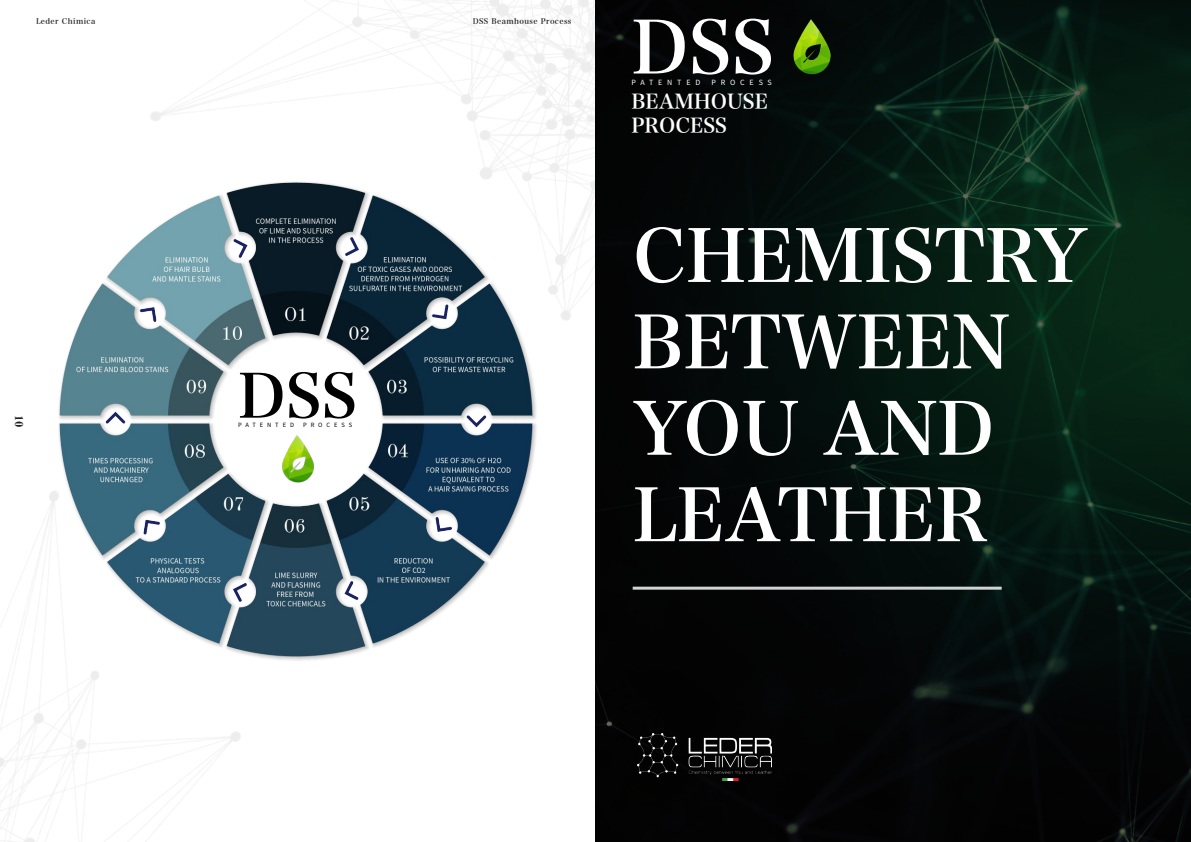
<style>
.page{position:relative;width:1191px;height:842px;background:#fff}
.page>*{position:absolute;margin:0;border:0;box-sizing:border-box;transform-origin:0 0}
.t1{font:72px/86.4px "Hira Min Pro W6";color:#fff}
.t2{font:60px "Hira Min Pro W6";color:#000}
.t3{font:20px/24px "Hira Min Pro W6";color:#fff}
.t4{font:700 11px "Old Standard TT";color:#231f20}
.t5{font:8px "Source Sans Pro";letter-spacing:.6em;color:#fff}
.t6{font:7.5px "Hira Min Pro W6";letter-spacing:.05em;color:#231f20}
.t7{font:7.5px "Hira Min Pro N W6";letter-spacing:.05em;color:#231f20}
.t8{font:6.5px "Source Sans Pro";letter-spacing:.6em;color:#000}
</style>
<div class="page">
<img style="left:595px;top:0;width:596px;height:842px">
<img style="left:637px;top:734px;width:134px;height:47px">
<hr style="left:632px;top:587px;width:369px;height:3px;background:#d1d3d4">
<img style="left:58px;top:181px;width:480px;height:480px">
<img style="left:778px;top:13px;width:67px;height:68px">
<p class="t7" style="left:36px;top:17px;width:61px">Leder Chimica</p>
<p class="t6" style="left:473px;top:17px;width:100px">DSS Beamhouse Process</p>
<p class="t4" style="left:24px;top:415px;width:14px;rotate:90deg">10</p>
<p class="t2" style="left:238px;top:366px;width:121px">DSS</p>
<p class="t8" style="left:238px;top:422px;width:57px">PATENTED</p>
<p class="t8" style="left:303px;top:422px;width:51px">PROCESS</p>
<p class="t1" style="left:631px;top:4px;width:144px">DSS</p>
<p class="t5" style="left:631px;top:79px;width:70px">PATENTED</p>
<p class="t5" style="left:711px;top:79px;width:62px">PROCESS</p>
<p class="t3" style="left:631px;top:89px;width:138px">BEAMHOUSE<br>PROCESS</p>
<p class="t1" style="left:632px;top:213px;width:457px">CHEMISTRY<br>BETWEEN<br>YOU AND<br>LEATHER</p>
</div>
